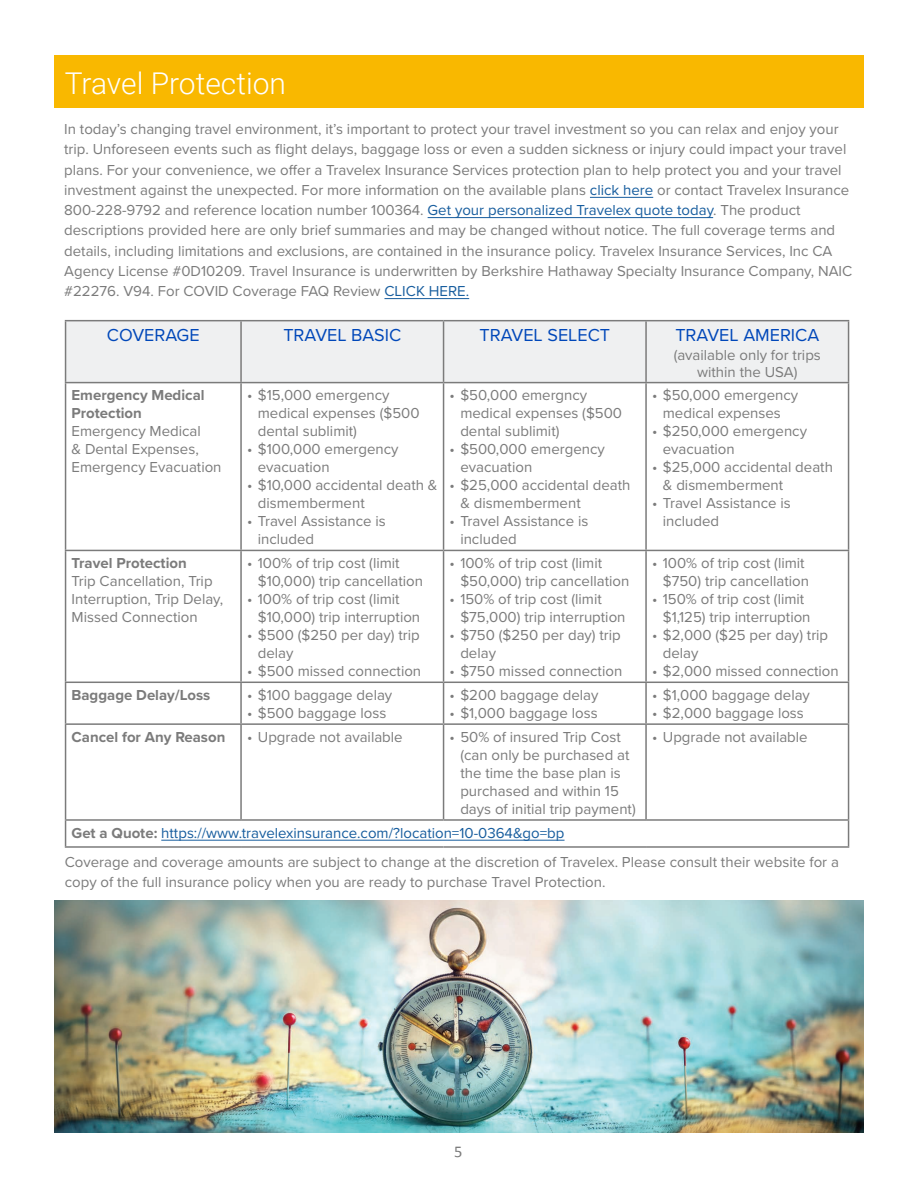
<style>
.page{position:relative;width:918px;height:1188px;background:#fff}
.page>*{position:absolute;margin:0;border:0;box-sizing:border-box;transform-origin:0 0}
.Page_Heading_-_Gray{font:300 30px "Roboto";color:#fff}
.Subheading_-_Blue{font:18px "Proxima Nova";color:#0047b9}
.t1{font:16.5px "Calibri";color:#7b7b7b}
.Body_Text{font:15px/18px "Proxima Nova";color:#7b7b7b}
.t2{font:700 15px/18px "Proxima Nova";color:#7b7b7b}
.t3{font:15px "Proxima Nova";color:#175d9e}
.s1{color:#175d9e}
.s2{font-weight:700;color:#7b7b7b}
</style>
<div class="page">
<div style="left:55px;top:55px;width:809px;height:53px;background:#f9b800"></div>
<hr style="left:590px;top:197px;width:63px;height:1px;background:#175d9e">
<hr style="left:428px;top:217px;width:285px;height:1px;background:#175d9e">
<hr style="left:384px;top:298px;width:85px;height:1px;background:#175d9e">
<div style="left:66px;top:321px;width:782px;height:61px;background:#eff0f1"></div>
<hr style="left:848px;top:321px;width:1px;height:61px;background:#7b7b7b">
<hr style="left:848px;top:683px;width:1px;height:40px;background:#7b7b7b">
<hr style="left:848px;top:725px;width:1px;height:94px;background:#7b7b7b">
<svg style="left:848px;top:821px;width:1px;height:25px"></svg>
<hr style="left:848px;top:383px;width:1px;height:167px;background:#7b7b7b">
<hr style="left:848px;top:551px;width:1px;height:131px;background:#7b7b7b">
<hr style="left:65px;top:320px;width:176px;height:1px;background:#7b7b7b">
<hr style="left:65px;top:321px;width:1px;height:61px;background:#7b7b7b">
<hr style="left:241px;top:320px;width:203px;height:1px;background:#7b7b7b">
<hr style="left:240px;top:321px;width:2px;height:61px;background:#7b7b7b">
<hr style="left:444px;top:320px;width:202px;height:1px;background:#7b7b7b">
<hr style="left:443px;top:321px;width:1px;height:61px;background:#7b7b7b">
<hr style="left:646px;top:320px;width:203px;height:1px;background:#7b7b7b">
<hr style="left:645px;top:321px;width:2px;height:61px;background:#7b7b7b">
<hr style="left:65px;top:382px;width:176px;height:1px;background:#7b7b7b">
<hr style="left:65px;top:383px;width:1px;height:167px;background:#7b7b7b">
<hr style="left:241px;top:382px;width:203px;height:1px;background:#7b7b7b">
<hr style="left:240px;top:383px;width:2px;height:167px;background:#7b7b7b">
<hr style="left:444px;top:382px;width:202px;height:1px;background:#7b7b7b">
<hr style="left:443px;top:383px;width:1px;height:167px;background:#7b7b7b">
<hr style="left:646px;top:382px;width:203px;height:1px;background:#7b7b7b">
<hr style="left:645px;top:383px;width:2px;height:167px;background:#7b7b7b">
<hr style="left:65px;top:550px;width:176px;height:1px;background:#7b7b7b">
<hr style="left:65px;top:551px;width:1px;height:131px;background:#7b7b7b">
<hr style="left:241px;top:550px;width:203px;height:1px;background:#7b7b7b">
<hr style="left:240px;top:551px;width:2px;height:131px;background:#7b7b7b">
<hr style="left:444px;top:550px;width:202px;height:1px;background:#7b7b7b">
<hr style="left:443px;top:551px;width:1px;height:131px;background:#7b7b7b">
<hr style="left:646px;top:550px;width:203px;height:1px;background:#7b7b7b">
<hr style="left:645px;top:551px;width:2px;height:131px;background:#7b7b7b">
<hr style="left:65px;top:682px;width:176px;height:1px;background:#7b7b7b">
<hr style="left:65px;top:683px;width:1px;height:40px;background:#7b7b7b">
<hr style="left:241px;top:682px;width:203px;height:1px;background:#7b7b7b">
<hr style="left:240px;top:683px;width:2px;height:40px;background:#7b7b7b">
<hr style="left:444px;top:682px;width:202px;height:1px;background:#7b7b7b">
<hr style="left:443px;top:683px;width:1px;height:40px;background:#7b7b7b">
<hr style="left:646px;top:682px;width:203px;height:1px;background:#7b7b7b">
<hr style="left:645px;top:683px;width:2px;height:40px;background:#7b7b7b">
<hr style="left:65px;top:723px;width:176px;height:2px;background:#7b7b7b">
<hr style="left:65px;top:725px;width:1px;height:94px;background:#7b7b7b">
<hr style="left:241px;top:723px;width:203px;height:2px;background:#7b7b7b">
<hr style="left:240px;top:725px;width:2px;height:94px;background:#7b7b7b">
<hr style="left:444px;top:723px;width:202px;height:2px;background:#7b7b7b">
<hr style="left:443px;top:725px;width:1px;height:94px;background:#7b7b7b">
<hr style="left:646px;top:723px;width:203px;height:2px;background:#7b7b7b">
<hr style="left:645px;top:725px;width:2px;height:94px;background:#7b7b7b">
<hr style="left:65px;top:819px;width:176px;height:2px;background:#7b7b7b">
<svg style="left:65px;top:821px;width:1px;height:25px"></svg>
<hr style="left:241px;top:819px;width:203px;height:2px;background:#7b7b7b">
<hr style="left:444px;top:819px;width:202px;height:2px;background:#7b7b7b">
<hr style="left:646px;top:819px;width:203px;height:2px;background:#7b7b7b">
<hr style="left:65px;top:846px;width:176px;height:2px;background:#7b7b7b">
<hr style="left:241px;top:846px;width:203px;height:2px;background:#7b7b7b">
<hr style="left:444px;top:846px;width:202px;height:2px;background:#7b7b7b">
<hr style="left:646px;top:846px;width:203px;height:2px;background:#7b7b7b">
<hr style="left:161px;top:840px;width:404px;height:1px;background:#175d9e">
<img style="left:54px;top:901px;width:810px;height:232px">
<p class="Page_Heading_-_Gray" style="left:65px;top:62px;width:223px">Travel Protection</p>
<p class="Body_Text" style="left:64px;top:118px;width:790px;line-height:20.2px">In today’s changing travel environment, it’s important to protect your travel investment so you can relax and enjoy your trip. Unforeseen events such as flight delays, baggage loss or even a sudden sickness or injury could impact your travel plans. For your convenience, we offer a Travelex Insurance Services protection plan to help protect you and your travel investment against the unexpected. For more information on the available plans <span class="s1">click here</span> or contact Travelex Insurance 800-228-9792 and reference location number 100364. <span class="s1">Get your personalized Travelex quote today</span>. The product descriptions provided here are only brief summaries and may be changed without notice. The full coverage terms and details, including limitations and exclusions, are contained in the insurance policy. Travelex Insurance Services, Inc CA Agency License #0D10209. Travel Insurance is underwritten by Berkshire Hathaway Specialty Insurance Company, NAIC #22276. V94. For COVID Coverage FAQ Review <span class="s1">CLICK HERE.</span></p>
<p class="Subheading_-_Blue" style="left:107px;top:321px;width:94px">COVERAGE</p>
<p class="Subheading_-_Blue" style="left:283px;top:321px;width:119px">TRAVEL BASIC</p>
<p class="Subheading_-_Blue" style="left:479px;top:321px;width:132px">TRAVEL SELECT</p>
<p class="Subheading_-_Blue" style="left:675px;top:321px;width:145px">TRAVEL AMERICA</p>
<p class="Body_Text" style="left:674px;top:346px;width:149px;line-height:16.5px;text-align:center">(available only for trips within the USA)</p>
<p class="t2" style="left:72px;top:386px;width:135px">Emergency Medical<br>Protection</p>
<p class="Body_Text" style="left:72px;top:422px;width:152px">Emergency Medical<br>&amp; Dental Expenses,<br>Emergency Evacuation</p>
<p class="Body_Text" style="left:258px;top:386px;width:163px;text-indent:-11px">• $15,000 emergency medical expenses ($500 dental sublimit)</p>
<p class="Body_Text" style="left:258px;top:440px;width:142px;text-indent:-11px">• $100,000 emergency evacuation</p>
<p class="Body_Text" style="left:258px;top:476px;width:181px;text-indent:-11px">• $10,000 accidental death &amp; dismemberment</p>
<p class="Body_Text" style="left:258px;top:512px;width:130px;text-indent:-11px">• Travel Assistance is included</p>
<p class="Body_Text" style="left:460px;top:386px;width:163px;text-indent:-11px">• $50,000 emergncy medical expenses ($500 dental sublimit)</p>
<p class="Body_Text" style="left:460px;top:440px;width:146px;text-indent:-11px">• $500,000 emergency evacuation</p>
<p class="Body_Text" style="left:460px;top:476px;width:172px;text-indent:-11px">• $25,000 accidental death &amp; dismemberment</p>
<p class="Body_Text" style="left:460px;top:512px;width:130px;text-indent:-11px">• Travel Assistance is included</p>
<p class="Body_Text" style="left:652px;top:386px;width:148px;text-align:center">• $50,000 emergency medical expenses</p>
<p class="Body_Text" style="left:663px;top:422px;width:146px;text-indent:-11px">• $250,000 emergency evacuation</p>
<p class="Body_Text" style="left:663px;top:458px;width:172px;text-indent:-11px">• $25,000 accidental death &amp; dismemberment</p>
<p class="Body_Text" style="left:663px;top:494px;width:130px;text-indent:-11px">• Travel Assistance is included</p>
<p class="t2" style="left:72px;top:554px;width:117px">Travel Protection</p>
<p class="Body_Text" style="left:72px;top:572px;width:153px">Trip Cancellation, Trip<br>Interruption, Trip Delay,<br>Missed Connection</p>
<p class="Body_Text" style="left:258px;top:554px;width:167px;text-indent:-11px">• 100% of trip cost (limit $10,000) trip cancellation</p>
<p class="Body_Text" style="left:258px;top:590px;width:164px;text-indent:-11px">• 100% of trip cost (limit $10,000) trip interruption</p>
<p class="Body_Text" style="left:258px;top:626px;width:163px;text-indent:-11px">• $500 ($250 per day) trip delay</p>
<p class="Body_Text" style="left:247px;top:662px;width:176px">• $500 missed connection</p>
<p class="t2" style="left:72px;top:686px;width:140px">Baggage Delay/Loss</p>
<p class="Body_Text" style="left:247px;top:685px;width:147px">• $100 baggage delay</p>
<p class="Body_Text" style="left:247px;top:703px;width:141px">• $500 baggage loss</p>
<p class="Body_Text" style="left:460px;top:554px;width:171px;text-indent:-11px">• 100% of trip cost (limit $50,000) trip cancellation</p>
<p class="Body_Text" style="left:460px;top:590px;width:167px;text-indent:-11px">• 150% of trip cost (limit $75,000) trip interruption</p>
<p class="Body_Text" style="left:460px;top:626px;width:162px;text-indent:-11px">• $750 ($250 per day) trip delay</p>
<p class="Body_Text" style="left:450px;top:662px;width:174px">• $750 missed connection</p>
<p class="Body_Text" style="left:450px;top:685px;width:151px">• $200 baggage delay</p>
<p class="Body_Text" style="left:450px;top:703px;width:150px">• $1,000 baggage loss</p>
<p class="Body_Text" style="left:652px;top:554px;width:159px;text-align:right">• 100% of trip cost (limit $750) trip cancellation</p>
<p class="Body_Text" style="left:663px;top:590px;width:149px;text-indent:-11px">• 150% of trip cost (limit $1,125) trip interruption</p>
<p class="Body_Text" style="left:663px;top:626px;width:167px;text-indent:-11px">• $2,000 ($25 per day) trip delay</p>
<p class="Body_Text" style="left:652px;top:662px;width:188px">• $2,000 missed connection</p>
<p class="Body_Text" style="left:652px;top:685px;width:159px">• $1,000 baggage delay</p>
<p class="Body_Text" style="left:652px;top:703px;width:153px">• $2,000 baggage loss</p>
<p class="t2" style="left:72px;top:728px;width:155px">Cancel for Any Reason</p>
<p class="Body_Text" style="left:247px;top:727px;width:157px">• Upgrade not available</p>
<p class="Body_Text" style="left:460px;top:727px;width:177px;text-indent:-11px">• 50% of insured Trip Cost (can only be purchased at the time the base plan is purchased and within 15 days of initial trip payment)</p>
<p class="Body_Text" style="left:652px;top:727px;width:157px">• Upgrade not available</p>
<p class="t3" style="left:72px;top:822px;width:494px"><span class="s2">Get a Quote:</span> https://www.travelexinsurance.com/?location=10-0364&amp;go=bp</p>
<p class="Body_Text" style="left:65px;top:851px;width:776px;line-height:20.2px">Coverage and coverage amounts are subject to change at the discretion of Travelex. Please consult their website for a copy of the full insurance policy when you are ready to purchase Travel Protection.</p>
<p class="t1" style="left:454px;top:1141px;width:10px">5</p>
</div>
